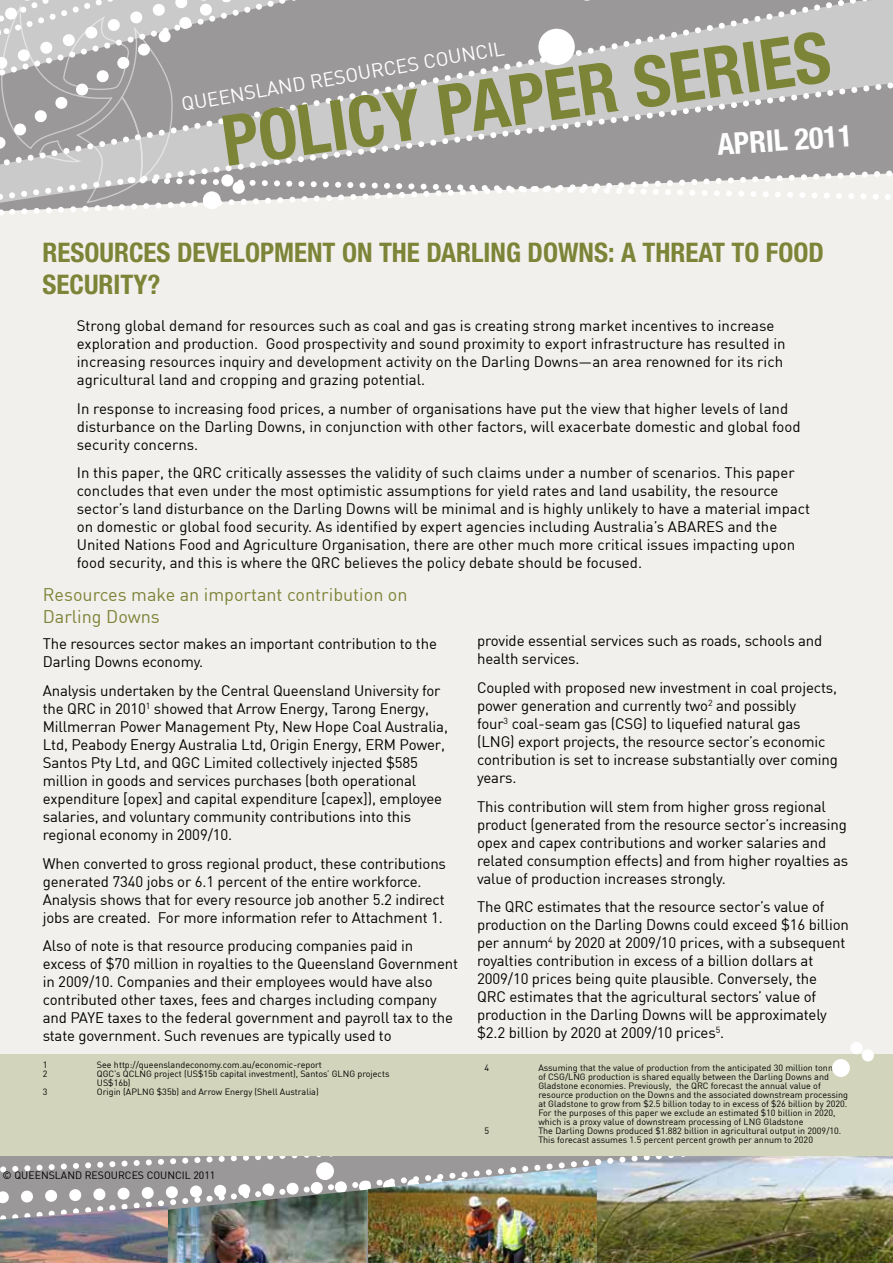
<style>
.page{position:relative;width:893px;height:1263px;background:#fff}
.page>*{position:absolute;margin:0;border:0;box-sizing:border-box;transform-origin:0 0}
.t1{font:700 condensed 70.35px "Helvetica Neue LT Std";color:#7c8437}
.t2{font:700 condensed 30px "Helvetica Neue LT Std";color:#fff}
.t3{font:700 condensed 27px/32.4px "Helvetica Neue LT Std";color:#7c8437}
.t4{font:19.5px "DIN";color:#fff}
.t5{font:18px/21.6px "DIN";color:#7c8437}
.t6{font:15px/18px "DIN";letter-spacing:-.01em;color:#000}
.t7{font:10.5px "DIN";color:#000}
.t8{font:9px/9px "DIN";color:#000}
</style>
<div class="page">
<div style="left:0;top:224px;width:893px;height:822px;background:#f2f0ec"></div>
<div style="left:0;top:215px;width:893px;height:9px;background:#f2f0ec"></div>
<img style="left:597px;top:1226px;width:296px;height:37px">
<hr style="left:6px;top:215px;width:887px;height:3px;background:#f2f0ec">
<svg style="left:0;top:1155px;width:893px;height:71px;background:#aaaca3"></svg>
<div style="left:0;top:493px;width:893px;height:394px;background:#f2f0ec"></div>
<svg style="left:0;top:0;width:893px;height:215px;background:#b9b8b7"></svg>
<img style="left:0;top:1205px;width:168px;height:58px">
<img style="left:168px;top:1189px;width:200px;height:74px">
<img style="left:368px;top:1166px;width:229px;height:97px">
<div style="left:0;top:1054px;width:893px;height:101px;background:#d2d5bb"></div>
<div style="left:832px;top:1059px;width:18px;height:18px;background:#fff;border-radius:50%"></div>
<div style="left:850px;top:1042px;width:13px;height:12px;background:#fff;border-radius:50%"></div>
<div style="left:862px;top:1049px;width:12px;height:12px;background:#fff;border-radius:50%"></div>
<h1 class="t1" style="left:216px;top:99px;width:614px;rotate:-8deg">POLICY PA PER SERIES</h1>
<h3 class="t4" style="left:180px;top:93px;width:329px;rotate:-10deg">Queensland ResoURces Council</h3>
<h2 class="t2" style="left:716px;top:126px;width:137px;rotate:-4deg">APRIL 2011</h2>
<h3 class="t3" style="left:43px;top:235px;width:783px">RESOURCES DEVELOPMENT ON THE DARLING DOWNS: A THREAT TO FOOD<br>SECURITY?</h3>
<p class="t6" style="left:77px;top:316px;width:710px">Strong global demand for resources such as coal and gas is creating strong market incentives to increase exploration and production. Good prospectivity and sound proximity to export infrastructure has resulted in increasing resources inquiry and development activity on the Darling Downs—an area renowned for its rich agricultural land and cropping and grazing potential.</p>
<p class="t6" style="left:77px;top:399px;width:725px">I n response to increasing food prices, a number of organisations have put the view that higher levels of land disturbance on the Darling Downs, in conjunction with other factors, will exacerbate domestic and global food security concerns.</p>
<p class="t6" style="left:77px;top:464px;width:735px">I n this paper, the QRC critically assesses the validity of such claims under a number of scenarios. This paper concludes that even under the most optimistic assumptions for yield rates and land usability, the resource sector’s land disturbance on the Darling Downs will be minimal and is highly unlikely to have a material impact on domestic or global food security. As identified by expert agencies including Australia’s ABARES and the<br>U nited Nations Food and Agriculture Organisation, there are other much more critical issues impacting upon food security, and this is where the QRC believes the policy debate should be focused.</p>
<p class="t5" style="left:43px;top:583px;width:366px">Resources make an important contribution on<br>Darling Downs</p>
<p class="t6" style="left:43px;top:634px;width:396px">The resources sector makes an important contribution to the<br>Darling Downs economy.</p>
<p class="t6" style="left:43px;top:681px;width:407px">Analysis undertaken by the Central Queensland U niversity for the QRC in 2010<sup>1</sup> showed that Arrow Energy, Tarong Energy, Millmerran Power Management Pty, New Hope Coal Australia, Ltd, Peabody Energy Australia Ltd, Origin Energy, E RM Power, Santos Pty Ltd, and QGC Limited collectively injected $585 million in goods and services purchases (both operational expenditure [opex] and capital expenditure [capex]), employee salaries, and voluntary community contributions into this regional economy in 2009/10.</p>
<p class="t6" style="left:43px;top:854px;width:405px">When converted to gross regional product, these contributions generated 7340 jobs or 6.1 percent of the entire workforce.<br>Analysis shows that for every resource job another 5.2 indirect jobs are created. For more information refer to Attachment 1.</p>
<p class="t6" style="left:43px;top:936px;width:417px">Also of note is that resource producing companies paid in excess of $70 million in royalties to the Queensland Government in 2009/10. Companies and their employees would have also contributed other taxes, fees and charges including company and PAYE taxes to the federal government and payroll tax to the state government. Such revenues are typically used to</p>
<p class="t8" style="left:43px;top:1060px;width:6px">1</p>
<p class="t8" style="left:97px;top:1060px;width:227px">See http://queenslandeconomy.com.au/economic-report</p>
<p class="t8" style="left:43px;top:1069px;width:6px">2</p>
<p class="t8" style="left:97px;top:1069px;width:39px">QGC’s QCLN</p>
<p class="t8" style="left:146px;top:1069px;width:245px">G project (US$15b capital investment), Santos’ GLN G projects</p>
<p class="t8" style="left:43px;top:1078px;width:23px">US</p>
<p class="t8" style="left:108px;top:1078px;width:24px">$16b)</p>
<p class="t8" style="left:43px;top:1087px;width:6px">3</p>
<p class="t8" style="left:97px;top:1087px;width:223px">O rigin (APLN G $35b) and Arrow Energy (Shell Australia)</p>
<p class="t7" style="left:3px;top:1169px;width:214px">© Queensland Resources Council 2011</p>
<p class="t6" style="left:477px;top:632px;width:347px">provide essential services such as roads, schools and health services.</p>
<p class="t6" style="left:477px;top:678px;width:362px">Coupled with proposed new investment in coal projects, power generation and currently two<sup>2</sup> and possibly<br>four<sup>3</sup> coal-seam gas (CSG) to liquefied natural gas<br>(LN G) export projects, the resource sector’s economic contribution is set to increase substantially over coming years.</p>
<p class="t6" style="left:477px;top:797px;width:373px">This contribution will stem from higher gross regional product (generated from the resource sector’s increasing opex and capex contributions and worker salaries and related consumption effects) and from higher royalties as value of production increases strongly.</p>
<p class="t6" style="left:477px;top:898px;width:373px">The QRC estimates that the resource sector’s value of production on the Darling Downs could exceed $16 billion per annum<sup>4</sup> by 2020 at 2009/10 prices, with a subsequent royalties contribution in excess of a billion dollars at 2009/10 prices being quite plausible. Conversely, the<br>QRC estimates that the agricultural sectors’ value of production in the Darling Downs will be approximately $2.2 billion by 2020 at 2009/10 prices<sup>5</sup>.</p>
<p class="t8" style="left:484px;top:1063px;width:6px">4</p>
<p class="t8" style="left:538px;top:1063px;width:311px">Assuming that the value of production from the anticipated 30 million tonnes of CSG/LN G production is shared equally between the Darling Downs and Gladstone economies. Previously, the QRC forecast the annual value of resource production on the Downs and the associated downstream processing at Gladstone to grow from $2.5 billion today to in excess of $26 billion by 2020.<br>For the purposes of this paper we exclude an estimated $10 billion in 2020, which is a proxy value of downstream processing of LN G Gladstone</p>
<p class="t8" style="left:484px;top:1126px;width:6px">5</p>
<p class="t8" style="left:538px;top:1126px;width:304px">The Darling Downs produced $1.882 billion in agricultural output in 2009/10.<br>This forecast assumes 1.5 percent percent growth per annum to 2020</p>
</div>
